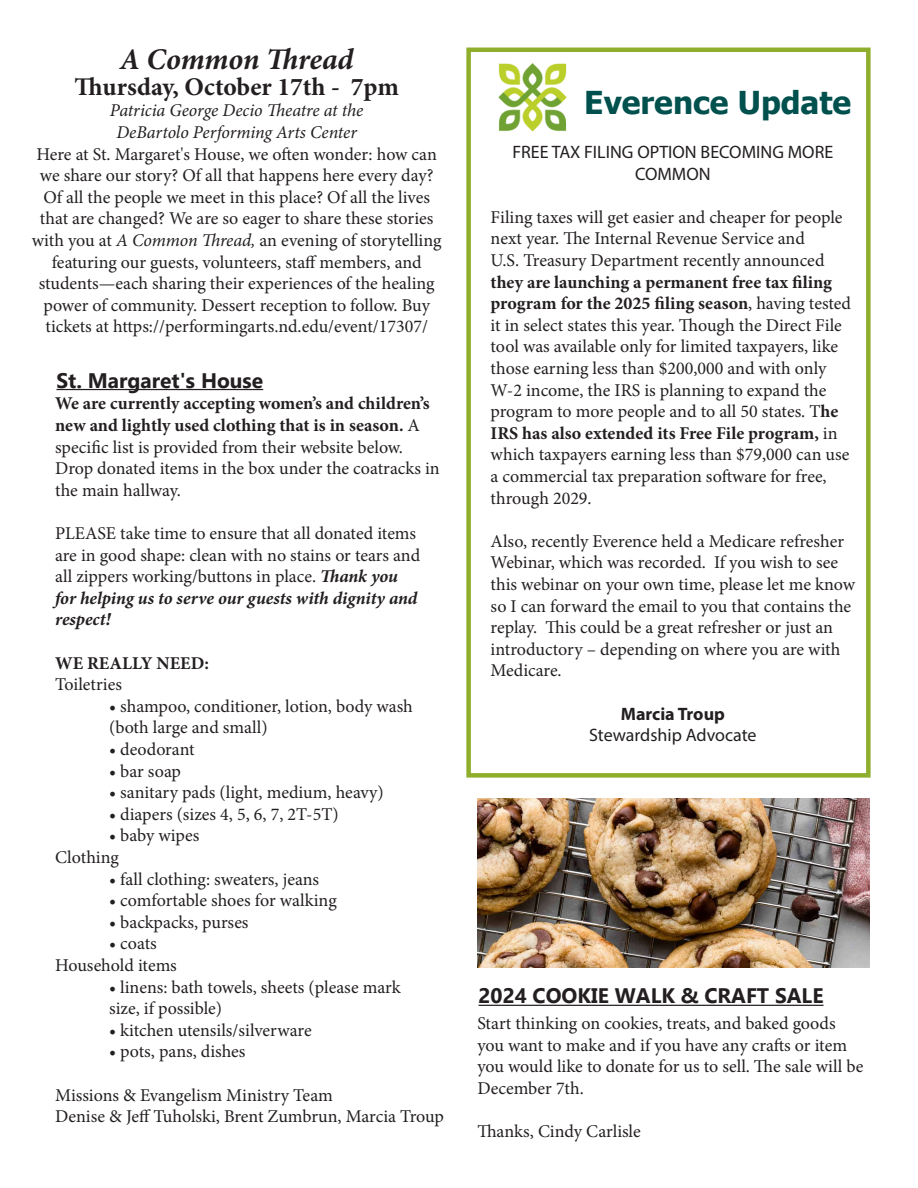
<style>
.page{position:relative;width:918px;height:1188px;background:#fff}
.page>*{position:absolute;margin:0;border:0;box-sizing:border-box;transform-origin:0 0}
.t1{font:700 31.5px "Tahoma";color:#00504e}
.t2{font:italic 700 30px "Minion Pro";letter-spacing:-.005em;color:#231f20}
.t3{font:700 25.5px "Minion Pro";color:#231f20}
.t4{font:700 21px "Gadugi";color:#231f20}
.t5{font:18px/21.6px "Minion Pro";color:#231f20}
.t6{font:700 18px/21.6px "Minion Pro";color:#231f20}
.t7{font:italic 18px "Minion Pro";letter-spacing:-.005em;color:#231f20}
.t8{font:18px/21.6px "Myriad Pro";color:#231f20;text-align:center}
.t9{font:700 18px "Myriad Pro";color:#231f20}
.s1{font-style:italic}
.s2{font-weight:400}
.s3{font-weight:700;font-style:italic}
.s4{font-weight:700}
</style>
<div class="page">
<img style="left:499px;top:64px;width:68px;height:68px">
<div style="left:466px;top:48px;width:405px;height:730px;border:4px solid #8eae2c"></div>
<hr style="left:479px;top:1005px;width:345px;height:1px;background:#231f20">
<img style="left:477px;top:798px;width:393px;height:170px">
<hr style="left:56px;top:389px;width:207px;height:1px;background:#231f20">
<p class="t2" style="left:120px;top:38px;width:235px">A Common Thread</p>
<p class="t3" style="left:75px;top:69px;width:326px">Thursday, October 17th - 7pm</p>
<p class="t7" style="left:110px;top:98px;width:255px">Patricia George Decio Theatre at the</p>
<p class="t7" style="left:116px;top:120px;width:242px">DeBartolo Performing Arts Center</p>
<p class="t5" style="left:32px;top:143px;width:411px;text-align:center">Here at St. Margaret's House, we often wonder: how can we share our story? Of all that happens here every day?<br>Of all the people we meet in this place? Of all the lives that are changed? We are so eager to share these stories with you at <span class="s1">A Common Thread,</span> an evening of storytelling featuring our guests, volunteers, staff members, and students—each sharing their experiences of the healing power of community. Dessert reception to follow. Buy tickets at https://performingarts.nd.edu/event/17307/</p>
<p class="t4" style="left:56px;top:368px;width:208px">St. Margaret's House</p>
<p class="t6" style="left:55px;top:393px;width:376px">We are currently accepting women’s and children’s new and lightly used clothing that is in season. <span class="s2">A specific list is provided from their website below.</span></p>
<p class="t5" style="left:55px;top:458px;width:386px">Drop donated items in the box under the coatracks in the main hallway.</p>
<p class="t5" style="left:55px;top:523px;width:367px">PLEASE take time to ensure that all donated items are in good shape: clean with no stains or tears and all zippers working/buttons in place. <span class="s3">Thank you for helping us to serve our guests with dignity and respect!</span></p>
<p class="t6" style="left:55px;top:652px;width:155px">WE REALLY NEED:</p>
<p class="t5" style="left:55px;top:674px;width:68px">Toiletries</p>
<p class="t5" style="left:109px;top:695px;width:305px">• shampoo, conditioner, lotion, body wash (both large and small)</p>
<p class="t5" style="left:109px;top:739px;width:87px">• deodorant</p>
<p class="t5" style="left:109px;top:760px;width:73px">• bar soap</p>
<p class="t5" style="left:109px;top:782px;width:276px">• sanitary pads (light, medium, heavy)</p>
<p class="t5" style="left:109px;top:803px;width:231px">• diapers (sizes 4, 5, 6, 7, 2T-5T)</p>
<p class="t5" style="left:109px;top:825px;width:92px">• baby wipes</p>
<p class="t5" style="left:55px;top:847px;width:65px">Clothing</p>
<p class="t5" style="left:109px;top:868px;width:212px">• fall clothing: sweaters, jeans</p>
<p class="t5" style="left:109px;top:890px;width:229px">• comfortable shoes for walking</p>
<p class="t5" style="left:109px;top:911px;width:141px">• backpacks, purses</p>
<p class="t5" style="left:109px;top:933px;width:49px">• coats</p>
<p class="t5" style="left:55px;top:955px;width:123px">Household items</p>
<p class="t5" style="left:109px;top:976px;width:293px">• linens: bath towels, sheets (please mark size, if possible)</p>
<p class="t5" style="left:109px;top:1019px;width:204px">• kitchen utensils/silverware</p>
<p class="t5" style="left:109px;top:1041px;width:138px">• pots, pans, dishes</p>
<p class="t5" style="left:55px;top:1084px;width:279px">Missions &amp; Evangelism Ministry Team</p>
<p class="t5" style="left:55px;top:1106px;width:390px">Denise &amp; Jeff Tuholski, Brent Zumbrun, Marcia Troup</p>
<p class="t1" style="left:584px;top:80px;width:268px">Everence Update</p>
<p class="t8" style="left:513px;top:141px;width:322px">FREE TAX FILING OPTION BECOMING MORE<br>COMMON</p>
<p class="t5" style="left:491px;top:206px;width:362px">Filing taxes will get easier and cheaper for people next year. The Internal Revenue Service and<br>U.S. Treasury Department recently announced <span class="s4">they are launching a permanent free tax filing program for the 2025 filing season</span>, having tested it in select states this year. Though the Direct File tool was available only for limited taxpayers, like those earning less than $200,000 and with only W-2 income, the IRS is planning to expand the program to more people and to all 50 states. T<span class="s4">he IRS has also extended its Free File program,</span> in which taxpayers earning less than $79,000 can use a commercial tax preparation software for free, through 2029.</p>
<p class="t5" style="left:491px;top:530px;width:366px">Also, recently Everence held a Medicare refresher Webinar, which was recorded. If you wish to see this webinar on your own time, please let me know so I can forward the email to you that contains the replay. This could be a great refresher or just an introductory – depending on where you are with Medicare.</p>
<p class="t9" style="left:621px;top:702px;width:106px">Marcia Troup</p>
<p class="t8" style="left:589px;top:724px;width:169px">Stewardship Advocate</p>
<p class="t4" style="left:479px;top:983px;width:347px">2024 COOKIE WALK &amp; CRAFT SALE</p>
<p class="t5" style="left:477px;top:1013px;width:388px">Start thinking on cookies, treats, and baked goods you want to make and if you have any crafts or item you would like to donate for us to sell. The sale will be December 7th.</p>
<p class="t5" style="left:477px;top:1121px;width:165px">Thanks, Cindy Carlisle</p>
</div>
